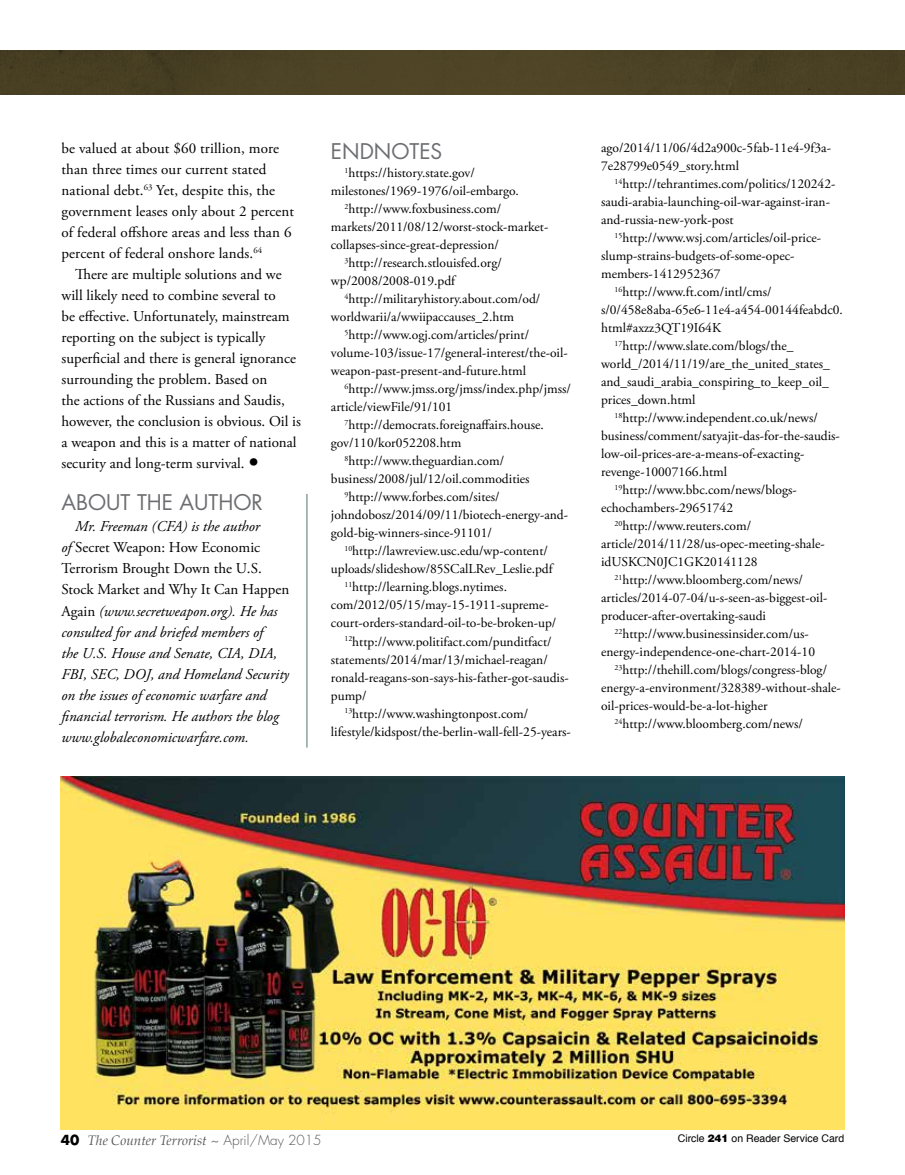
<style>
.page{position:relative;width:905px;height:1175px;background:#fff}
.page>*{position:absolute;margin:0;border:0;box-sizing:border-box;transform-origin:0 0}
.t1{font:21px "Futura";color:#6d6e71}
.t2{font:15px/21px "Adobe Garamond Pro";color:#000}
.t3{font:italic 15px/21px "Adobe Garamond Pro";color:#000}
.t4{font:13.5px/18px "Adobe Garamond Pro";color:#000}
.t5{font:italic 13.5px "Palatino";color:#58595b}
.t6{font:10.5px "Helvetica";color:#000}
.s1{font-size:27px}
.s2{font-style:normal}
.s3{font-family:"Futura";font-weight:700;font-style:normal;color:#000}
.s4{font-family:"Futura";font-weight:300;font-style:normal}
.s5{font-weight:900}
</style>
<div class="page">
<div style="left:0;top:50px;width:904px;height:44px;background:#4b4225"></div>
<img style="left:61px;top:776px;width:783px;height:353px">
<hr style="left:306px;top:494px;width:2px;height:253px;background:#8ba09e">
<p class="t2" style="left:62px;top:139px;width:234px">be valued at about $60 trillion, more than three times our current stated national debt.<sup>63</sup> Yet, despite this, the government leases only about 2 percent of federal offshore areas and less than 6 percent of federal onshore lands.<sup>64</sup></p>
<p class="t2" style="left:62px;top:265px;width:241px;text-indent:14px">There are multiple solutions and we will likely need to combine several to<br>be effective. Unfortunately, mainstream reporting on the subject is typically superficial and there is general ignorance surrounding the problem. Based on<br>the actions of the Russians and Saudis, however, the conclusion is obvious. Oil is a weapon and this is a matter of national security and long-term survival. <span class="s1">•</span></p>
<h1 class="t1" style="left:62px;top:488px;width:203px">ABOUT THE AUTHOR</h1>
<p class="t3" style="left:62px;top:516px;width:229px;text-indent:14px">Mr. Freeman (CFA) is the author<br>of <span class="s2">Secret Weapon: How Economic Terrorism Brought Down the U.S.<br>Stock Market and Why It Can Happen Again</span> (www.secretweapon.org). He has consulted for and briefed members of<br>the U.S. House and Senate, CIA, DIA, FBI, SEC, DOJ, and Homeland Security on the issues of economic warfare and financial terrorism. He authors the blog www.globaleconomicwarfare.com.</p>
<h1 class="t1" style="left:331px;top:137px;width:113px">ENDNOTES</h1>
<p class="t4" style="left:344px;top:164px;width:132px"><sup>1</sup>https://history.state.gov/</p>
<p class="t4" style="left:331px;top:182px;width:189px">milestones/1969-1976/oil-embargo.</p>
<p class="t4" style="left:344px;top:200px;width:158px"><sup>2</sup>http://www.foxbusiness.com/</p>
<p class="t4" style="left:331px;top:218px;width:219px">markets/2011/08/12/worst-stock-market-</p>
<p class="t4" style="left:331px;top:236px;width:169px">collapses-since-great-depression/</p>
<p class="t4" style="left:344px;top:254px;width:159px"><sup>3</sup>http://research.stlouisfed.org/</p>
<p class="t4" style="left:331px;top:272px;width:126px">wp/2008/2008-019.pdf</p>
<p class="t4" style="left:344px;top:290px;width:197px"><sup>4</sup>http://militaryhistory.about.com/od/</p>
<p class="t4" style="left:331px;top:308px;width:185px">worldwarii/a/wwiipaccauses_2.htm</p>
<p class="t4" style="left:344px;top:326px;width:186px"><sup>5</sup>http://www.ogj.com/articles/print/</p>
<p class="t4" style="left:331px;top:344px;width:238px">volume-103/issue-17/general-interest/the-oil-</p>
<p class="t4" style="left:331px;top:362px;width:197px">weapon-past-present-and-future.html</p>
<p class="t4" style="left:344px;top:380px;width:228px"><sup>6</sup>http://www.jmss.org/jmss/index.php/jmss/</p>
<p class="t4" style="left:331px;top:398px;width:123px">article/viewFile/91/101</p>
<p class="t4" style="left:344px;top:416px;width:201px"><sup>7</sup>http://democrats.foreignaffairs.house.</p>
<p class="t4" style="left:331px;top:434px;width:132px">gov/110/kor052208.htm</p>
<p class="t4" style="left:344px;top:452px;width:161px"><sup>8</sup>http://www.theguardian.com/</p>
<p class="t4" style="left:331px;top:470px;width:200px">business/2008/jul/12/oil.commodities</p>
<p class="t4" style="left:344px;top:488px;width:157px"><sup>9</sup>http://www.forbes.com/sites/</p>
<p class="t4" style="left:331px;top:506px;width:239px">johndobosz/2014/09/11/biotech-energy-and-</p>
<p class="t4" style="left:331px;top:524px;width:162px">gold-big-winners-since-91101/</p>
<p class="t4" style="left:344px;top:542px;width:205px"><sup>10</sup>http://lawreview.usc.edu/wp-content/</p>
<p class="t4" style="left:331px;top:560px;width:223px">uploads/slideshow/85SCalLRev_Leslie.pdf</p>
<p class="t4" style="left:344px;top:578px;width:164px"><sup>11</sup>http://learning.blogs.nytimes.</p>
<p class="t4" style="left:331px;top:596px;width:219px">com/2012/05/15/may-15-1911-supreme-</p>
<p class="t4" style="left:331px;top:614px;width:227px">court-orders-standard-oil-to-be-broken-up/</p>
<p class="t4" style="left:344px;top:632px;width:209px"><sup>12</sup>http://www.politifact.com/punditfact/</p>
<p class="t4" style="left:331px;top:650px;width:218px">statements/2014/mar/13/michael-reagan/</p>
<p class="t4" style="left:331px;top:668px;width:239px">ronald-reagans-son-says-his-father-got-saudis-</p>
<p class="t4" style="left:331px;top:686px;width:37px">pump/</p>
<p class="t4" style="left:344px;top:704px;width:185px"><sup>13</sup>http://www.washingtonpost.com/</p>
<p class="t4" style="left:331px;top:722px;width:241px">lifestyle/kidspost/the-berlin-wall-fell-25-years-</p>
<p class="t4" style="left:601px;top:139px;width:231px">ago/2014/11/06/4d2a900c-5fab-11e4-9f3a-<br>7e28799e0549_story.html</p>
<p class="t4" style="left:601px;top:175px;width:236px;text-indent:14px"><sup>14</sup>http://tehrantimes.com/politics/120242- saudi-arabia-launching-oil-war-against-iran&shy;and-russia-new-york-post</p>
<p class="t4" style="left:614px;top:229px;width:208px"><sup>15</sup>http://www.wsj.com/articles/oil-price-</p>
<p class="t4" style="left:601px;top:247px;width:195px">slump-strains-budgets-of-some-opec-</p>
<p class="t4" style="left:601px;top:265px;width:121px">members-1412952367</p>
<p class="t4" style="left:614px;top:283px;width:158px"><sup>16</sup>http://www.ft.com/intl/cms/</p>
<p class="t4" style="left:601px;top:301px;width:243px">s/0/458e8aba-65e6-11e4-a454-00144feabdc0.</p>
<p class="t4" style="left:601px;top:319px;width:122px">html#axzz3QT19I64K</p>
<p class="t4" style="left:614px;top:337px;width:180px"><sup>17</sup>http://www.slate.com/blogs/the_</p>
<p class="t4" style="left:601px;top:355px;width:230px">world_/2014/11/19/are_the_united_states_</p>
<p class="t4" style="left:601px;top:373px;width:229px">and_saudi_arabia_conspiring_to_keep_oil_</p>
<p class="t4" style="left:601px;top:391px;width:96px">prices_down.html</p>
<p class="t4" style="left:614px;top:409px;width:205px"><sup>18</sup>http://www.independent.co.uk/news/</p>
<p class="t4" style="left:601px;top:427px;width:240px">business/comment/satyajit-das-for-the-saudis-</p>
<p class="t4" style="left:601px;top:445px;width:205px">low-oil-prices-are-a-means-of-exacting-</p>
<p class="t4" style="left:601px;top:463px;width:127px">revenge-10007166.html</p>
<p class="t4" style="left:614px;top:481px;width:184px"><sup>19</sup>http://www.bbc.com/news/blogs-</p>
<p class="t4" style="left:601px;top:499px;width:133px">echochambers-29651742</p>
<p class="t4" style="left:614px;top:517px;width:138px"><sup>20</sup>http://www.reuters.com/</p>
<p class="t4" style="left:601px;top:535px;width:225px">article/2014/11/28/us-opec-meeting-shale-</p>
<p class="t4" style="left:601px;top:553px;width:158px">idUSKCN0JC1GK20141128</p>
<p class="t4" style="left:614px;top:571px;width:190px"><sup>21</sup>http://www.bloomberg.com/news/</p>
<p class="t4" style="left:601px;top:589px;width:228px">articles/2014-07-04/u-s-seen-as-biggest-oil-</p>
<p class="t4" style="left:601px;top:607px;width:166px">producer-after-overtaking-saudi</p>
<p class="t4" style="left:614px;top:625px;width:196px"><sup>22</sup>http://www.businessinsider.com/us-</p>
<p class="t4" style="left:601px;top:643px;width:215px">energy-independence-one-chart-2014-10</p>
<p class="t4" style="left:614px;top:661px;width:214px"><sup>23</sup>http://thehill.com/blogs/congress-blog/</p>
<p class="t4" style="left:601px;top:679px;width:241px">energy-a-environment/328389-without-shale-</p>
<p class="t4" style="left:601px;top:697px;width:168px">oil-prices-would-be-a-lot-higher</p>
<p class="t4" style="left:614px;top:715px;width:190px"><sup>24</sup>http://www.bloomberg.com/news/</p>
<p class="t5" style="left:61px;top:1128px;width:262px"><span class="s3">40</span> The Counter Terrorist <span class="s4">~ April/May 2015</span></p>
<p class="t6" style="left:677px;top:1130px;width:168px">Circle <span class="s5">241</span> on Reader Service Card</p>
</div>
